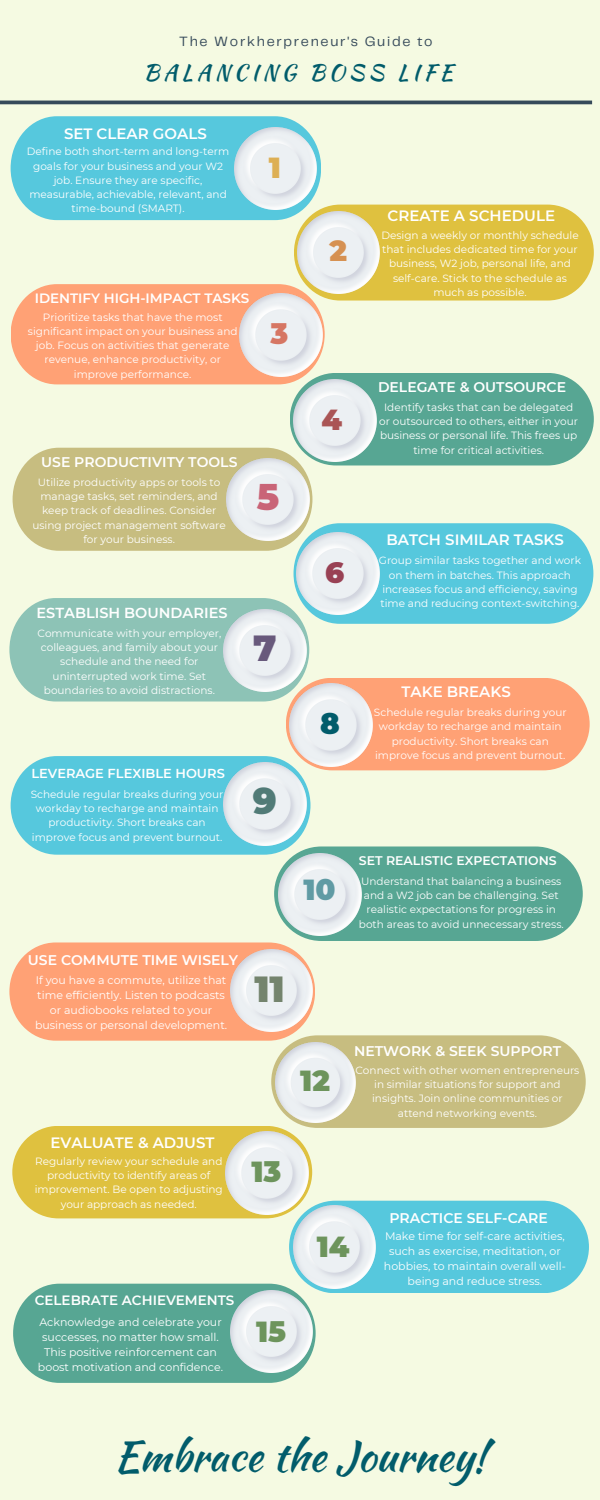
<style>
.page{position:relative;width:600px;height:1500px;background:#f5fae2}
.page>*{position:absolute;margin:0;border:0;box-sizing:border-box;transform-origin:0 0}
.t1{font:42px "Kaushan Script";color:#015c6b}
.t2{font:900 36.3px "Montserrat";color:#74846d}
.t3{font:900 36.3px "Montserrat";color:#c96477}
.t4{font:900 36.3px "Montserrat";color:#68597c}
.t5{font:900 36.3px "Montserrat";color:#517b77}
.t6{font:900 29px "Montserrat";color:#6d945c}
.t7{font:900 29px "Montserrat";color:#609ba4}
.t8{font:900 29px "Montserrat";color:#ddaf54}
.t9{font:900 29px "Montserrat";color:#d67663}
.t10{font:900 29px "Montserrat";color:#d69152}
.t11{font:900 29px "Montserrat";color:#a55}
.t12{font:900 29px "Montserrat";color:#994154}
.t13{font:900 29px "Montserrat";color:#015c6b}
.t14{font:22px "Kaushan Script";letter-spacing:.185em;color:#015c6b}
.t15{font:600 15px "Montserrat";color:#fff}
.t16{font:600 14.5px "Montserrat";color:#fff}
.t17{font:600 14px "Montserrat";color:#fff}
.t18{font:14px "Telegraf";letter-spacing:.12em;color:#364a5a}
.t19{font:600 13.5px "Montserrat";color:#fff}
.t20{font:600 13px "Montserrat";color:#fff}
.t21{font:600 12.5px "Montserrat";color:#fff}
.t22{font:11px/15px "Montserrat";color:#fff;text-align:center}
.t23{font:10.5px/14.2px "Montserrat";color:#fff;text-align:center}
</style>
<div class="page">
<svg style="left:11px;top:116px;width:310px;height:104px;background:#60cbdd"></svg>
<img style="left:234px;top:127px;width:83px;height:83px">
<div style="left:11px;top:284px;width:314px;height:100px;background:#ffa175;border-radius:48px"></div>
<svg style="left:13px;top:448px;width:299px;height:103px;background:#c9c085"></svg>
<div style="left:9px;top:598px;width:300px;height:103px;background:#8dc3b6"></div>
<div style="left:11px;top:756px;width:300px;height:98px;background:#56c8dd;border-radius:48px"></div>
<div style="left:294px;top:205px;width:300px;height:96px;background:#dfc13f;border-radius:47px"></div>
<img style="left:297px;top:211px;width:83px;height:83px">
<img style="left:240px;top:294px;width:82px;height:82px">
<img style="left:227px;top:458px;width:82px;height:83px">
<img style="left:224px;top:609px;width:82px;height:83px">
<img style="left:224px;top:763px;width:82px;height:82px">
<div style="left:290px;top:373px;width:304px;height:92px;background:#57a693;border-radius:46px"></div>
<img style="left:294px;top:379px;width:82px;height:83px">
<div style="left:294px;top:523px;width:299px;height:101px;background:#56c8dd;border-radius:48px"></div>
<img style="left:297px;top:532px;width:82px;height:83px">
<div style="left:286px;top:678px;width:304px;height:92px;background:#ffa175;border-radius:46px"></div>
<img style="left:290px;top:684px;width:82px;height:82px">
<div style="left:274px;top:846px;width:309px;height:95px;background:#57a693;border-radius:47px"></div>
<img style="left:279px;top:853px;width:82px;height:83px">
<div style="left:9px;top:942px;width:306px;height:99px;background:#ffa175;border-radius:48px"></div>
<img style="left:230px;top:949px;width:83px;height:83px">
<div style="left:271px;top:1035px;width:315px;height:93px;background:#c7bd80;border-radius:46px"></div>
<img style="left:276px;top:1043px;width:80px;height:80px">
<hr style="left:0;top:101px;width:592px;height:3px;background:#364a5a">
<div style="left:12px;top:1126px;width:300px;height:92px;background:#dfc13f;border-radius:46px"></div>
<div style="left:289px;top:1201px;width:300px;height:92px;background:#56c8dd;border-radius:46px"></div>
<div style="left:13px;top:1284px;width:302px;height:99px;background:#57a693;border-radius:48px"></div>
<img style="left:226px;top:1132px;width:82px;height:82px">
<img style="left:293px;top:1206px;width:83px;height:82px">
<img style="left:230px;top:1290px;width:83px;height:83px">
<p class="t18" style="left:179px;top:35px;width:255px">The Workherpreneur's Guide to</p>
<p class="t14" style="left:144px;top:56px;width:311px">BALANCING BOSS LIFE</p>
<p class="t15" style="left:64px;top:124px;width:144px">SET CLEAR GOALS</p>
<p class="t23" style="left:27px;top:145px;width:204px">Define both short-term and long-term goals for your business and your W2 job. Ensure they are specific, measurable, achievable, relevant, and time-bound (SMART).</p>
<p class="t8" style="left:269px;top:150px;width:14px">1</p>
<p class="t19" style="left:35px;top:290px;width:216px">IDENTIFY HIGH-IMPACT TASKS</p>
<p class="t23" style="left:28px;top:310px;width:211px">Prioritize tasks that have the most significant impact on your business and job. Focus on activities that generate revenue, enhance productivity, or improve performance.</p>
<p class="t9" style="left:271px;top:316px;width:19px">3</p>
<p class="t17" style="left:41px;top:453px;width:198px">USE PRODUCTIVITY TOOLS</p>
<p class="t23" style="left:32px;top:475px;width:195px">Utilize productivity apps or tools to manage tasks, set reminders, and keep track of deadlines. Consider using project management software for your business.</p>
<p class="t3" style="left:257px;top:475px;width:24px">5</p>
<p class="t16" style="left:37px;top:604px;width:192px">ESTABLISH BOUNDARIES</p>
<p class="t23" style="left:37px;top:626px;width:185px">Communicate with your employer, colleagues, and family about your schedule and the need for uninterrupted work time. Set boundaries to avoid distractions.</p>
<p class="t4" style="left:253px;top:626px;width:25px">7</p>
<p class="t20" style="left:31px;top:765px;width:195px">LEVERAGE FLEXIBLE HOURS</p>
<p class="t23" style="left:31px;top:787px;width:194px">Schedule regular breaks during your workday to recharge and maintain productivity. Short breaks can improve focus and prevent burnout.</p>
<p class="t5" style="left:253px;top:779px;width:25px">9</p>
<p class="t17" style="left:28px;top:951px;width:212px">USE COMMUTE TIME WISELY</p>
<p class="t22" style="left:35px;top:973px;width:194px">If you have a commute, utilize that time efficiently. Listen to podcasts or audiobooks related to your business or personal development.</p>
<p class="t2" style="left:254px;top:967px;width:32px">11</p>
<p class="t15" style="left:51px;top:1133px;width:166px">EVALUATE &amp; ADJUST</p>
<p class="t23" style="left:35px;top:1154px;width:190px">Regularly review your schedule and productivity to identify areas of improvement. Be open to adjusting your approach as needed.</p>
<p class="t6" style="left:251px;top:1154px;width:31px">13</p>
<p class="t19" style="left:35px;top:1292px;width:201px">CELEBRATE ACHIEVEMENTS</p>
<p class="t22" style="left:38px;top:1315px;width:187px">Acknowledge and celebrate your successes, no matter how small.<br>This positive reinforcement can boost motivation and confidence.</p>
<p class="t6" style="left:256px;top:1314px;width:32px">15</p>
<p class="t10" style="left:330px;top:233px;width:19px">2</p>
<p class="t15" style="left:388px;top:207px;width:169px">CREATE A SCHEDULE</p>
<p class="t23" style="left:381px;top:228px;width:199px">Design a weekly or monthly schedule that includes dedicated time for your business, W2 job, personal life, and self-care. Stick to the schedule as much as possible.</p>
<p class="t11" style="left:322px;top:402px;width:22px">4</p>
<p class="t17" style="left:378px;top:378px;width:190px">DELEGATE &amp; OUTSOURCE</p>
<p class="t23" style="left:379px;top:400px;width:200px">Identify tasks that can be delegated or outsourced to others, either in your business or personal life. This frees up time for critical activities.</p>
<p class="t12" style="left:325px;top:555px;width:21px">6</p>
<p class="t15" style="left:386px;top:531px;width:179px">BATCH SIMILAR TASKS</p>
<p class="t23" style="left:379px;top:554px;width:204px">Group similar tasks together and work on them in batches. This approach increases focus and efficiency, saving time and reducing context-switching.</p>
<p class="t13" style="left:320px;top:706px;width:21px">8</p>
<p class="t15" style="left:401px;top:683px;width:111px">TAKE BREAKS</p>
<p class="t23" style="left:374px;top:705px;width:194px">Schedule regular breaks during your workday to recharge and maintain productivity. Short breaks can improve focus and prevent burnout.</p>
<p class="t7" style="left:303px;top:872px;width:34px">10</p>
<p class="t21" style="left:359px;top:853px;width:199px">SET REALISTIC EXPECTATIONS</p>
<p class="t23" style="left:359px;top:874px;width:206px">Understand that balancing a business and a W2 job can be challenging. Set realistic expectations for progress in both areas to avoid unnecessary stress.</p>
<p class="t6" style="left:300px;top:1063px;width:31px">12</p>
<p class="t17" style="left:354px;top:1042px;width:209px">NETWORK &amp; SEEK SUPPORT</p>
<p class="t23" style="left:355px;top:1063px;width:226px">Connect with other women entrepreneurs in similar situations for support and insights. Join online communities or attend networking events.</p>
<p class="t17" style="left:389px;top:1209px;width:160px">PRACTICE SELF-CARE</p>
<p class="t6" style="left:317px;top:1229px;width:34px">14</p>
<p class="t22" style="left:384px;top:1228px;width:184px">Make time for self-care activities, such as exercise, meditation, or hobbies, to maintain overall well&shy;being and reduce stress.</p>
<p class="t1" style="left:114px;top:1425px;width:374px">Embrace the Journey!</p>
</div>
